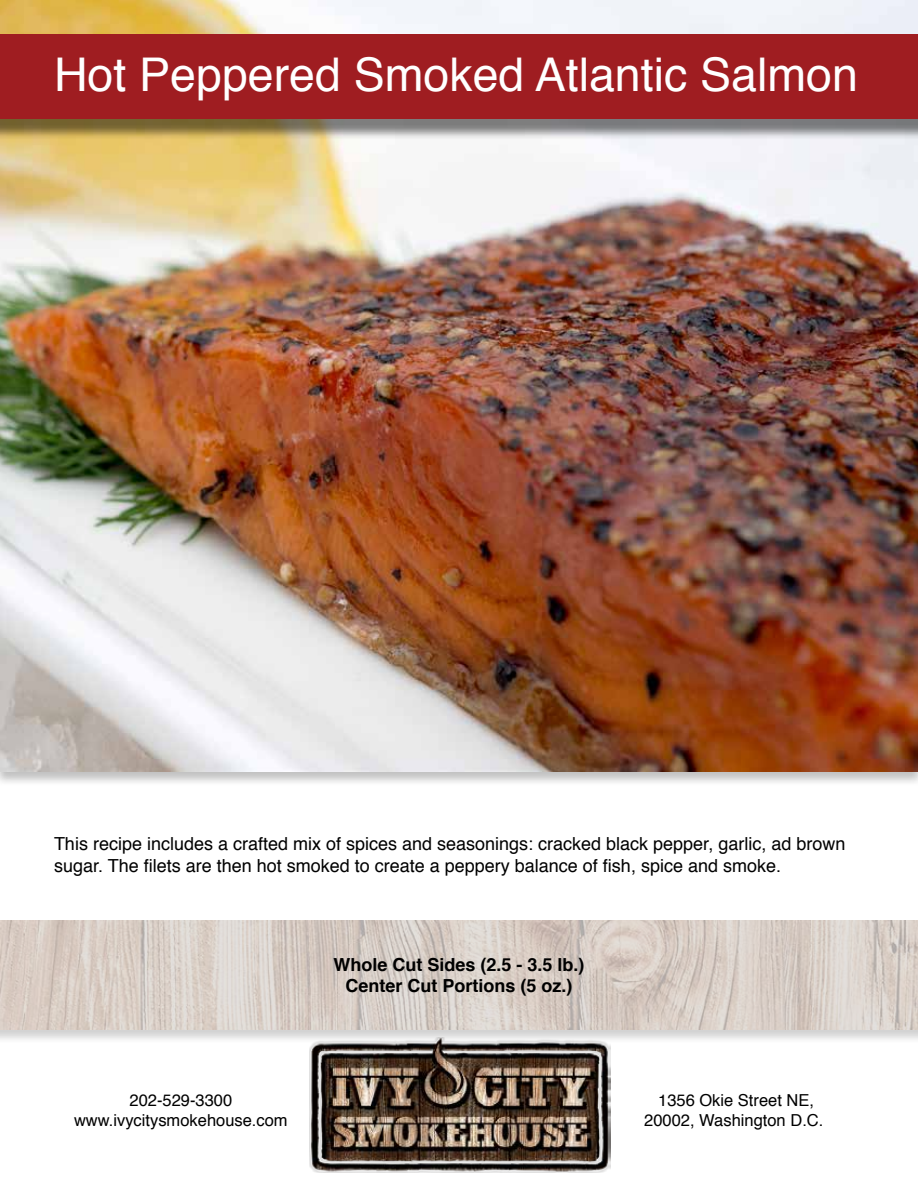
<style>
.page{position:relative;width:918px;height:1188px;background:#fff}
.page>*{position:absolute;margin:0;border:0;box-sizing:border-box;transform-origin:0 0}
.t1{font:46.5px "Helvetica";color:#fff}
.t2{font:18px/21.6px "Helvetica";color:#000}
.t3{font:700 18px/21.6px "Helvetica";color:#000;text-align:center}
.t4{font:16.5px/19.8px "Helvetica";color:#000;text-align:center}
</style>
<div class="page">
<div style="left:0;top:919px;width:918px;height:126px;background:#000;opacity:.25"></div>
<svg style="left:0;top:921px;width:918px;height:109px;background:#d7cdc5"></svg>
<img style="left:0;top:0;width:918px;height:772px">
<img style="left:310px;top:1037px;width:300px;height:135px">
<div style="left:0;top:39px;width:918px;height:101px;background:#000;opacity:.5"></div>
<div style="left:0;top:34px;width:918px;height:84px;background:#9f1d21"></div>
<h1 class="t1" style="left:54px;top:38px;width:805px">Hot Peppered Smoked Atlantic Salmon</h1>
<p class="t2" style="left:54px;top:833px;width:793px">This recipe includes a crafted mix of spices and seasonings: cracked black pepper, garlic, ad brown sugar. The filets are then hot smoked to create a peppery balance of fish, spice and smoke.</p>
<p class="t4" style="left:74px;top:1091px;width:215px">202-529-3300 www.ivycitysmokehouse.com</p>
<p class="t3" style="left:333px;top:954px;width:253px">Whole Cut Sides (2.5 - 3.5 lb.)<br>Center Cut Portions (5 oz.)</p>
<p class="t4" style="left:644px;top:1091px;width:181px">1356 Okie Street NE,<br>20002, Washington D.C.</p>
</div>
